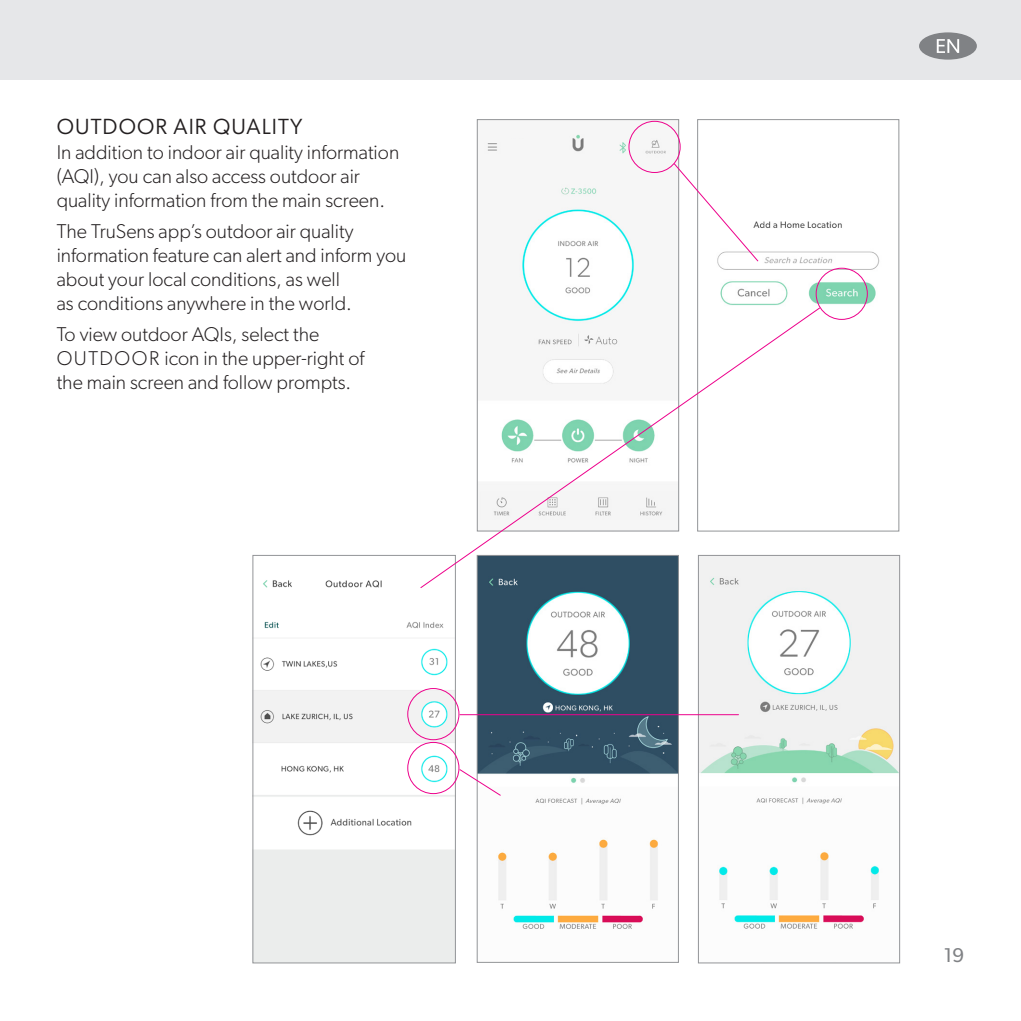
<style>
.page{position:relative;width:1021px;height:1021px;background:#fff}
.page>*{position:absolute;margin:0;border:0;box-sizing:border-box;transform-origin:0 0}
.Mini_Head{font:22px "Gibson";letter-spacing:.05em;color:#231f20}
.t1{font:300 20px/24px "Gibson";color:#231f20}
.t2{font:20px "Gibson";color:#808285}
</style>
<div class="page">
<div style="left:0;top:0;width:1020px;height:79px;background:#e6e7e9"></div>
<div style="left:919px;top:32px;width:57px;height:28px;background:#808285;border-radius:50%"></div>
<svg style="left:936px;top:39px;width:23px;height:14px"></svg>
<img style="left:487px;top:121px;width:190px;height:185px">
<div style="left:510px;top:139px;width:17px;height:15px;background:#f6f6f6"></div>
<img style="left:254px;top:580px;width:200px;height:381px">
<div style="left:252px;top:555px;width:204px;height:408px;border:1px solid #939598"></div>
<img style="left:717px;top:221px;width:163px;height:99px">
<img style="left:478px;top:589px;width:199px;height:340px">
<div style="left:476px;top:555px;width:203px;height:407px;border:1px solid #939598"></div>
<img style="left:700px;top:557px;width:198px;height:372px">
<div style="left:698px;top:555px;width:202px;height:408px;border:1px solid #939598"></div>
<div style="left:628px;top:121px;width:52px;height:52px;border:1px solid #ed028c;border-radius:50%"></div>
<div style="left:815px;top:268px;width:52px;height:52px;border:1px solid #ed028c;border-radius:50%"></div>
<svg style="left:673px;top:162px;width:86px;height:100px"></svg>
<svg style="left:419px;top:306px;width:402px;height:283px"></svg>
<div style="left:407px;top:688px;width:52px;height:52px;border:1px solid #ed028c;border-radius:50%"></div>
<div style="left:407px;top:742px;width:52px;height:52px;border:1px solid #ed028c;border-radius:50%"></div>
<hr style="left:460px;top:714px;width:278px;height:1px;background:#ed028c">
<svg style="left:458px;top:768px;width:43px;height:28px"></svg>
<p class="Mini_Head" style="left:57px;top:113px;width:247px">OUTDOOR AIR QUALITY</p>
<p class="t1" style="left:57px;top:140px;width:344px">In addition to indoor air quality information (AQI), you can also access outdoor air quality information from the main screen.</p>
<p class="t1" style="left:57px;top:219px;width:351px">The TruSens app’s outdoor air quality information feature can alert and inform you about your local conditions, as well<br>as conditions anywhere in the world.</p>
<p class="t1" style="left:57px;top:322px;width:309px">To view outdoor AQIs, select the<br>OUTDOOR icon in the upper-right of the main screen and follow prompts.</p>
<p class="t2" style="left:943px;top:942px;width:22px">19</p>
</div>
